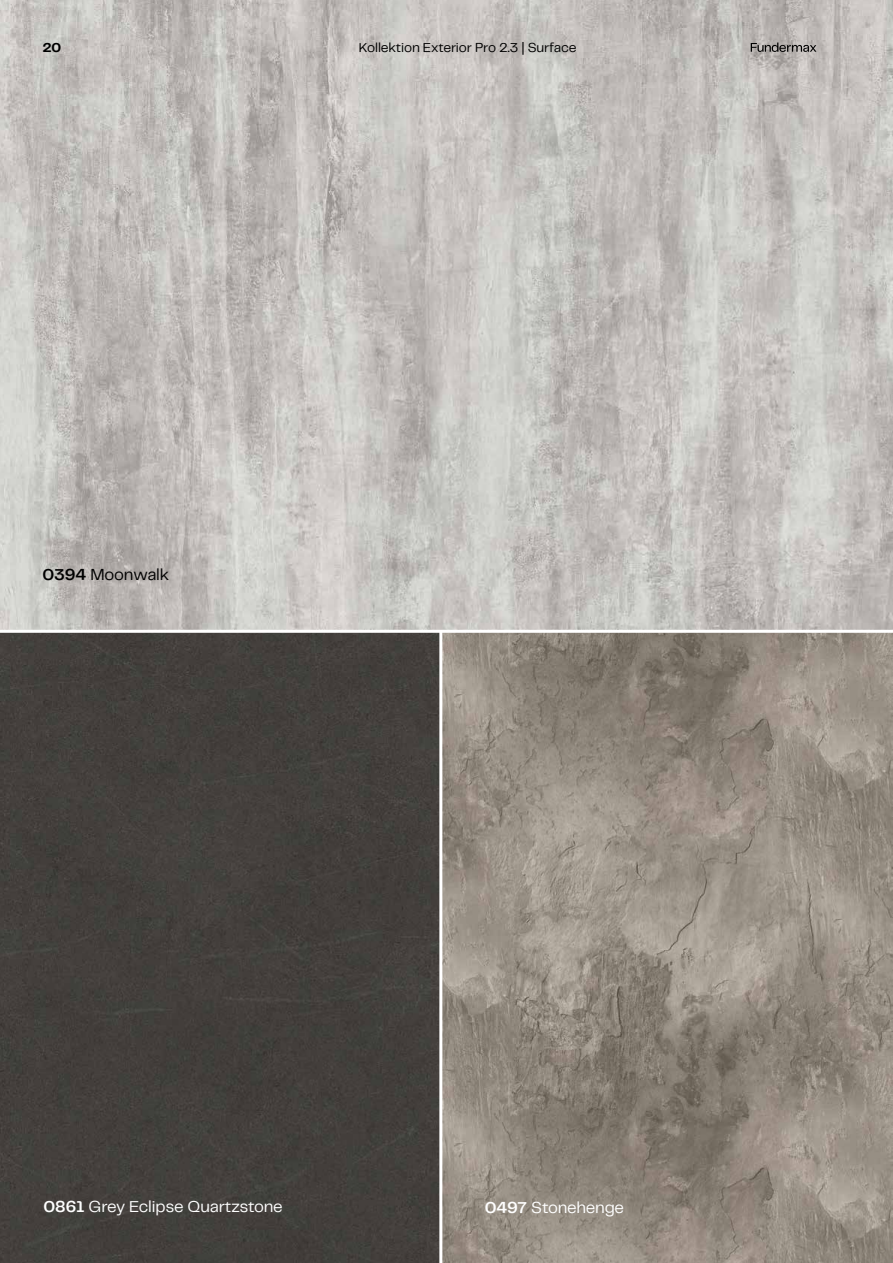
<style>
.page{position:relative;width:893px;height:1263px;background:#fff}
.page>*{position:absolute;margin:0;border:0;box-sizing:border-box;transform-origin:0 0}
.t1{font:16.5px "Telegraf";letter-spacing:-.015em;color:#fff}
.t2{font:16.5px "Telegraf";letter-spacing:-.01em;color:#000}
.t3{font:13.5px "Telegraf";letter-spacing:-.015em;color:#000}
.t4{font:700 13.5px "Telegraf";color:#000}
.s1{font-weight:600}
</style>
<div class="page">
<img style="left:0;top:0;width:893px;height:1263px">
<hr style="left:439px;top:631px;width:3px;height:632px;background:#fff">
<hr style="left:0;top:630px;width:893px;height:3px;background:#fff">
<svg style="left:751px;top:43px;width:65px;height:9px"></svg>
<p class="t4" style="left:43px;top:38px;width:20px">20</p>
<p class="t3" style="left:359px;top:38px;width:219px">Kollektion Exterior Pro 2.3 | Surface</p>
<p class="t2" style="left:43px;top:564px;width:128px"><span class="s1">0394</span> Moonwalk</p>
<p class="t1" style="left:43px;top:1195px;width:241px"><span class="s1">0861</span> Grey Eclipse Quartzstone</p>
<p class="t1" style="left:485px;top:1197px;width:141px"><span class="s1">0497</span> Stonehenge</p>
</div>
